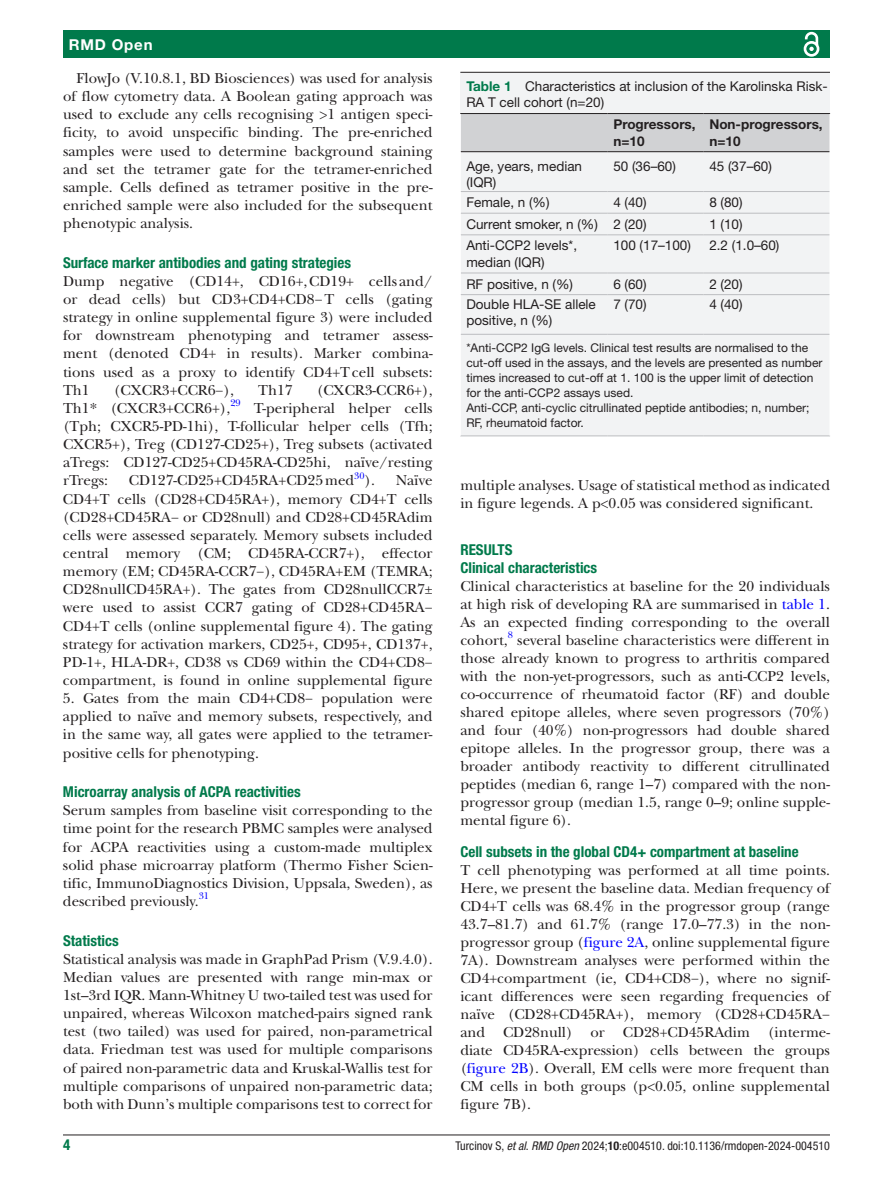
<style>
.page{position:relative;width:893px;height:1191px;background:#fff}
.page>*{position:absolute;margin:0;border:0;box-sizing:border-box;transform-origin:0 0}
.t1{font:15px/18.1px "New Baskerville";color:#231f20;text-align:justify}
.t2{font:700 condensed 15px/18px "Helvetica Neue LT Std";color:#007a4b}
.t3{font:700 15px "Helvetica Neue LT Std";letter-spacing:.055em;color:#fff}
.t4{font:13.5px/16.5px "Helvetica Neue LT Std";color:#231f20}
.t5{font:700 13.5px/16.5px "Helvetica Neue LT Std";color:#231f20}
.t6{font:12px/15px "Helvetica Neue LT Std";color:#231f20}
.t7{font:condensed 12px "Helvetica Neue LT Std";color:#231f20}
.t8{font:9.9px "New Baskerville";color:#00f}
.s1{font-weight:700;color:#007a4b}
.s2{color:#00f}
.s3{font-style:italic}
.s4{font-weight:700}
</style>
<div class="page">
<hr style="left:63px;top:1134px;width:767px;height:1px;background:#231f20">
<div style="left:63px;top:31px;width:767px;height:27px;background:#007a4b"></div>
<svg style="left:803px;top:31px;width:17px;height:26px"></svg>
<div style="left:460px;top:73px;width:370px;height:363px;background:#f2f3f4"></div>
<hr style="left:460px;top:72px;width:370px;height:1px;background:#231f20">
<div style="left:461px;top:114px;width:369px;height:37px;background:#d1d2d4"></div>
<hr style="left:460px;top:113px;width:147px;height:1px;background:#231f20">
<hr style="left:460px;top:151px;width:147px;height:1px;background:#231f20">
<hr style="left:607px;top:113px;width:96px;height:1px;background:#231f20">
<hr style="left:607px;top:151px;width:96px;height:1px;background:#231f20">
<hr style="left:703px;top:113px;width:127px;height:1px;background:#231f20">
<hr style="left:703px;top:151px;width:127px;height:1px;background:#231f20">
<hr style="left:460px;top:191px;width:147px;height:1px;background:#bcbdc0">
<hr style="left:607px;top:191px;width:96px;height:1px;background:#bcbdc0">
<hr style="left:703px;top:191px;width:127px;height:1px;background:#bcbdc0">
<hr style="left:460px;top:213px;width:147px;height:1px;background:#bcbdc0">
<hr style="left:607px;top:213px;width:96px;height:1px;background:#bcbdc0">
<hr style="left:703px;top:213px;width:127px;height:1px;background:#bcbdc0">
<hr style="left:460px;top:235px;width:147px;height:1px;background:#bcbdc0">
<hr style="left:607px;top:235px;width:96px;height:1px;background:#bcbdc0">
<hr style="left:703px;top:235px;width:127px;height:1px;background:#bcbdc0">
<hr style="left:460px;top:273px;width:147px;height:1px;background:#bcbdc0">
<hr style="left:607px;top:273px;width:96px;height:1px;background:#bcbdc0">
<hr style="left:703px;top:273px;width:127px;height:1px;background:#bcbdc0">
<hr style="left:460px;top:294px;width:147px;height:1px;background:#bcbdc0">
<hr style="left:607px;top:294px;width:96px;height:1px;background:#bcbdc0">
<hr style="left:607px;top:334px;width:96px;height:1px;background:#bcbdc0">
<hr style="left:703px;top:294px;width:127px;height:1px;background:#bcbdc0">
<hr style="left:460px;top:334px;width:147px;height:1px;background:#bcbdc0">
<hr style="left:703px;top:334px;width:127px;height:1px;background:#bcbdc0">
<hr style="left:460px;top:435px;width:147px;height:1px;background:#bcbdc0">
<hr style="left:607px;top:435px;width:96px;height:1px;background:#bcbdc0">
<hr style="left:703px;top:435px;width:127px;height:1px;background:#bcbdc0">
<hr style="left:460px;top:114px;width:1px;height:38px;background:#fff">
<hr style="left:460px;top:152px;width:1px;height:39px;background:#fff">
<svg style="left:460px;top:191px;width:1px;height:43px"></svg>
<hr style="left:460px;top:235px;width:1px;height:38px;background:#fff">
<svg style="left:460px;top:273px;width:1px;height:22px"></svg>
<hr style="left:460px;top:295px;width:1px;height:39px;background:#fff">
<hr style="left:460px;top:334px;width:1px;height:102px;background:#fff">
<p class="t3" style="left:69px;top:35px;width:85px">RMD Open</p>
<p class="t1" style="left:63px;top:69px;width:371px;text-indent:14px">FlowJo (V.10.8.1, BD Biosciences) was used for analysis of flow cytometry data. A Boolean gating approach was used to exclude any cells recognising &gt;1 antigen speci&shy;ficity, to avoid unspecific binding. The pre-enriched samples were used to determine background staining and set the tetramer gate for the tetramer-enriched sample. Cells defined as tetramer positive in the pre&shy;enriched sample were also included for the subsequent phenotypic analysis.</p>
<p class="t2" style="left:63px;top:253px;width:290px">Surface marker antibodies and gating strategies</p>
<p class="t1" style="left:63px;top:272px;width:371px">Dump negative (CD14+, CD16+,CD19+ cells and/ or dead cells) but CD3+CD4+CD8−T cells (gating strategy in online supplemental figure 3) were included for downstream phenotyping and tetramer assess&shy;ment (denoted CD4+ in results). Marker combina&shy;tions used as a proxy to identify CD4+Tcell subsets:<br>Th1</p>
<p class="t1" style="left:114px;top:381px;width:121px">(CXCR3+CCR6−),</p>
<p class="t1" style="left:258px;top:381px;width:36px">Th17</p>
<p class="t1" style="left:317px;top:381px;width:117px">(CXCR3-CCR6+),</p>
<p class="t1" style="left:63px;top:399px;width:169px">Th1* (CXCR3+CCR6+),</p>
<p class="t8" style="left:230px;top:397px;width:12px">29</p>
<p class="t1" style="left:63px;top:399px;width:371px;text-indent:191px">T-peripheral helper cells (Tph; CXCR5-PD-1hi), T-follicular helper cells (Tfh; CXCR5+), Treg (CD127-CD25+), Treg subsets (activated aTregs: CD127-CD25+CD45RA-CD25hi, naïve/resting rTregs:</p>
<p class="t1" style="left:129px;top:471px;width:248px">CD127-CD25+CD45RA+CD25med<sup>30</sup>).</p>
<p class="t1" style="left:63px;top:471px;width:371px;text-indent:333px">Naïve CD4+T cells (CD28+CD45RA+), memory CD4+T cells (CD28+CD45RA− or CD28null) and CD28+CD45RAdim cells were assessed separately. Memory subsets included central memory (CM; CD45RA-CCR7+), effector memory (EM; CD45RA-CCR7−), CD45RA+EM (TEMRA; CD28nullCD45RA+). The gates from CD28nullCCR7± were used to assist CCR7 gating of CD28+CD45RA− CD4+T cells (online supplemental figure 4). The gating strategy for activation markers, CD25+, CD95+, CD137+, PD-1+, HLA-DR+, CD38 vs CD69 within the CD4+CD8− compartment, is found in online supplemental figure</p>
<p class="t1" style="left:63px;top:689px;width:371px">5. Gates from the main CD4+CD8− population were applied to naïve and memory subsets, respectively, and in the same way, all gates were applied to the tetramer&shy;positive cells for phenotyping.</p>
<p class="t2" style="left:63px;top:782px;width:239px">Microarray analysis of ACPA reactivities</p>
<p class="t1" style="left:63px;top:801px;width:371px">Serum samples from baseline visit corresponding to the time point for the research PBMC samples were analysed for ACPA reactivities using a custom-made multiplex solid phase microarray platform (Thermo Fisher Scien&shy;tific, ImmunoDiagnostics Division, Uppsala, Sweden), as described previously.<sup>31</sup></p>
<p class="t2" style="left:63px;top:931px;width:57px">Statistics</p>
<p class="t1" style="left:63px;top:950px;width:371px">Statistical analysis was made in GraphPad Prism (V.9.4.0).<br>Median values are presented with range min-max or 1st–3rd IQR. Mann-Whitney U two-tailed test was used for unpaired, whereas Wilcoxon matched-pairs signed rank test (two tailed) was used for paired, non-parametrical data. Friedman test was used for multiple comparisons of paired non-parametric data and Kruskal-Wallis test for multiple comparisons of unpaired non-parametric data; both with Dunn’s multiple comparisons test to correct for</p>
<p class="t4" style="left:466px;top:77px;width:363px"><span class="s1">Table 1</span> Characteristics at inclusion of the Karolinska Risk-<br>RA T cell cohort (n=20)</p>
<p class="t5" style="left:613px;top:116px;width:84px">Progressors, n=10</p>
<p class="t5" style="left:709px;top:116px;width:115px">Non-progressors, n=10</p>
<p class="t4" style="left:466px;top:157px;width:117px">Age, years, median (IQR)</p>
<p class="t4" style="left:613px;top:157px;width:64px">50 (36–60)</p>
<p class="t4" style="left:709px;top:157px;width:64px">45 (37–60)</p>
<p class="t4" style="left:466px;top:194px;width:85px">Female, n (%)</p>
<p class="t4" style="left:613px;top:194px;width:35px">4 (40)</p>
<p class="t4" style="left:709px;top:194px;width:35px">8 (80)</p>
<p class="t4" style="left:466px;top:216px;width:182px">Current smoker, n (%) 2 (20)</p>
<p class="t4" style="left:709px;top:216px;width:35px">1 (10)</p>
<p class="t4" style="left:466px;top:237px;width:112px">Anti-CCP2 levels*, median (IQR)</p>
<p class="t4" style="left:613px;top:237px;width:79px">100 (17–100)</p>
<p class="t4" style="left:709px;top:237px;width:72px">2.2 (1.0–60)</p>
<p class="t4" style="left:466px;top:275px;width:108px">RF positive, n (%)</p>
<p class="t4" style="left:613px;top:275px;width:35px">6 (60)</p>
<p class="t4" style="left:709px;top:275px;width:35px">2 (20)</p>
<p class="t4" style="left:466px;top:295px;width:131px">Double HLA-SE allele positive, n (%)</p>
<p class="t4" style="left:613px;top:295px;width:35px">7 (70)</p>
<p class="t4" style="left:709px;top:295px;width:35px">4 (40)</p>
<p class="t6" style="left:466px;top:340px;width:358px">*Anti-CCP2 IgG levels. Clinical test results are normalised to the cut-off used in the assays, and the levels are presented as number times increased to cut-off at 1. 100 is the upper limit of detection for the anti-CCP2 assays used.<br>Anti-CCP, anti-cyclic citrullinated peptide antibodies; n, number; RF, rheumatoid factor.</p>
<p class="t1" style="left:460px;top:476px;width:371px">multiple analyses. Usage of statistical method as indicated in figure legends. A p&lt;0.05 was considered significant.</p>
<p class="t2" style="left:460px;top:540px;width:138px">RESULTS<br>Clinical characteristics</p>
<p class="t1" style="left:460px;top:577px;width:371px">Clinical characteristics at baseline for the 20 individuals at high risk of developing RA are summarised in <span class="s2">table 1</span>.<br>As an expected finding corresponding to the overall cohort,</p>
<p class="t8" style="left:508px;top:629px;width:7px">8</p>
<p class="t1" style="left:460px;top:631px;width:371px;text-indent:57px">several baseline characteristics were different in those already known to progress to arthritis compared with the non-yet-progressors, such as anti-CCP2 levels, co-occurrence of rheumatoid factor (RF) and double shared epitope alleles, where seven progressors (70%) and four (40%) non-progressors had double shared epitope alleles. In the progressor group, there was a broader antibody reactivity to different citrullinated peptides (median 6, range 1–7) compared with the non&shy;progressor group (median 1.5, range 0–9; online supple&shy;mental figure 6).</p>
<p class="t2" style="left:460px;top:842px;width:340px">Cell subsets in the global CD4+ compartment at baseline</p>
<p class="t1" style="left:460px;top:861px;width:371px">T cell phenotyping was performed at all time points.<br>Here, we present the baseline data. Median frequency of CD4+T cells was 68.4% in the progressor group (range 43.7–81.7) and 61.7% (range 17.0–77.3) in the non&shy;progressor group (<span class="s2">figure 2A</span>, online supplemental figure 7A). Downstream analyses were performed within the CD4+compartment (ie, CD4+CD8−), where no signif&shy;icant differences were seen regarding frequencies of naïve (CD28+CD45RA+), memory (CD28+CD45RA− and CD28null) or CD28+CD45RAdim (interme&shy;diate CD45RA-expression) cells between the groups (<span class="s2">figure 2B</span>). Overall, EM cells were more frequent than CM cells in both groups (p&lt;0.05, online supplemental figure 7B).</p>
<p class="t2" style="left:63px;top:1135px;width:9px">4</p>
<p class="t7" style="left:455px;top:1138px;width:376px">Turcinov S, <span class="s3">et al</span>. <span class="s3">RMD Open</span> 2024;<span class="s4">10</span>:e004510. doi:10.1136/rmdopen-2024-004510</p>
</div>
